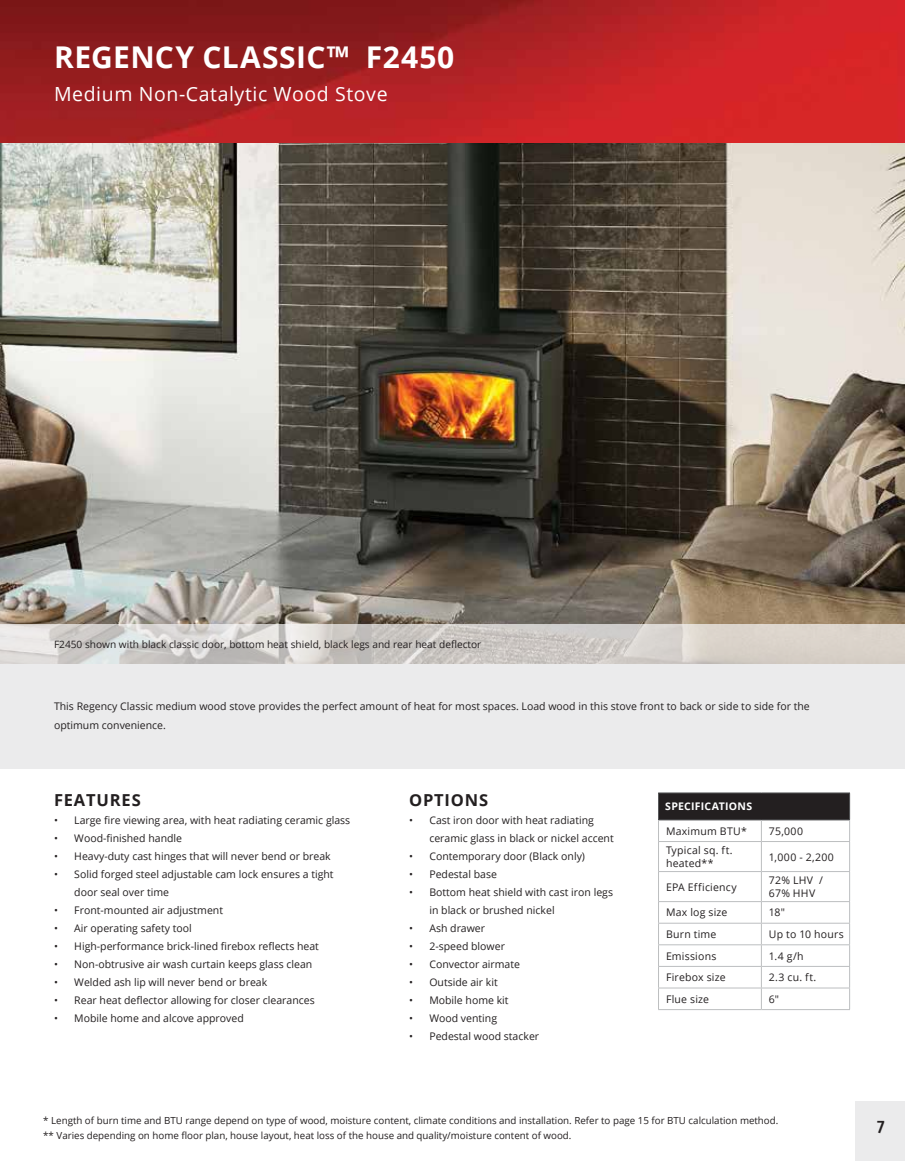
<style>
.page{position:relative;width:905px;height:1161px;background:#fff}
.page>*{position:absolute;margin:0;border:0;box-sizing:border-box;transform-origin:0 0}
.t1{font:700 30px "Open Sans";letter-spacing:.02em;color:#fff}
.t2{font:19.5px "Open Sans";letter-spacing:.03em;color:#fff}
.t3{font:500 18px "Fira Sans Condensed";color:#231f20}
.t4{font:700 16.5px "Open Sans";letter-spacing:.05em;color:#231f20}
.t5{font:10.5px/18px "Open Sans";color:#231f20}
.t6{font:10.5px/13.5px "Open Sans";letter-spacing:.02em;color:#231f20}
.t7{font:10.5px "Open Sans";letter-spacing:.025em;color:#231f20}
.t8{font:700 10.5px "Open Sans";letter-spacing:.025em;color:#fff}
.t9{font:10.5px/13.5px "Open Sans";letter-spacing:.03em;color:#231f20}
.t10{font:10.2px "Open Sans";color:#231f20}
.t11{font:9.75px/15px "Open Sans";color:#231f20}
</style>
<div class="page">
<div style="left:855px;top:1102px;width:49px;height:59px;background:#ebebec"></div>
<div style="left:0;top:644px;width:904px;height:125px;background:#ebebec"></div>
<img style="left:0;top:143px;width:904px;height:481px">
<img style="left:0;top:0;width:904px;height:143px">
<svg style="left:0;top:624px;width:904px;height:39px;background:#d3cfcb"></svg>
<div style="left:658px;top:793px;width:191px;height:27px;background:#231f20"></div>
<hr style="left:658px;top:793px;width:103px;height:1px;background:#58595b">
<hr style="left:761px;top:793px;width:89px;height:1px;background:#58595b">
<hr style="left:658px;top:820px;width:103px;height:1px;background:#58595b">
<hr style="left:761px;top:820px;width:89px;height:1px;background:#58595b">
<hr style="left:658px;top:841px;width:103px;height:1px;background:#bcbec0">
<hr style="left:761px;top:841px;width:89px;height:1px;background:#bcbec0">
<hr style="left:658px;top:871px;width:103px;height:1px;background:#bcbec0">
<hr style="left:761px;top:871px;width:89px;height:1px;background:#bcbec0">
<hr style="left:658px;top:901px;width:103px;height:1px;background:#bcbec0">
<hr style="left:761px;top:901px;width:89px;height:1px;background:#bcbec0">
<hr style="left:658px;top:923px;width:103px;height:1px;background:#bcbec0">
<hr style="left:761px;top:923px;width:89px;height:1px;background:#bcbec0">
<hr style="left:658px;top:944px;width:103px;height:1px;background:#bcbec0">
<hr style="left:761px;top:944px;width:89px;height:1px;background:#bcbec0">
<hr style="left:658px;top:966px;width:103px;height:1px;background:#bcbec0">
<hr style="left:761px;top:966px;width:89px;height:1px;background:#bcbec0">
<hr style="left:658px;top:988px;width:103px;height:1px;background:#bcbec0">
<svg style="left:658px;top:793px;width:1px;height:216px"></svg>
<hr style="left:761px;top:988px;width:89px;height:1px;background:#bcbec0">
<svg style="left:761px;top:820px;width:1px;height:189px"></svg>
<svg style="left:849px;top:793px;width:1px;height:216px"></svg>
<hr style="left:658px;top:1009px;width:103px;height:1px;background:#bcbec0">
<hr style="left:761px;top:1009px;width:89px;height:1px;background:#bcbec0">
<h1 class="t1" style="left:54px;top:36px;width:402px">REGENCY CLASSIC™ F2450</h1>
<h2 class="t2" style="left:54px;top:81px;width:335px">Medium Non-Catalytic Wood Stove</h2>
<p class="t10" style="left:54px;top:638px;width:429px">F2450 shown with black classic door, bottom heat shield, black legs and rear heat deflector</p>
<p class="t5" style="left:54px;top:696px;width:757px;line-height:19.5px">This Regency Classic medium wood stove provides the perfect amount of heat for most spaces. Load wood in this stove front to back or side to side for the optimum convenience.</p>
<h3 class="t4" style="left:54px;top:789px;width:88px">FEATURES</h3>
<p class="t5" style="left:54px;top:811px;width:298px">• Large fire viewing area, with heat radiating ceramic glass</p>
<p class="t5" style="left:54px;top:829px;width:130px">• Wood-finished handle</p>
<p class="t5" style="left:54px;top:847px;width:278px">• Heavy-duty cast hinges that will never bend or break</p>
<p class="t5" style="left:74px;top:865px;width:261px;text-indent:-20px">• Solid forged steel adjustable cam lock ensures a tight door seal over time</p>
<p class="t5" style="left:54px;top:901px;width:171px">• Front-mounted air adjustment</p>
<p class="t5" style="left:54px;top:919px;width:139px">• Air operating safety tool</p>
<p class="t5" style="left:54px;top:937px;width:266px">• High-performance brick-lined firebox reflects heat</p>
<p class="t5" style="left:54px;top:955px;width:260px">• Non-obtrusive air wash curtain keeps glass clean</p>
<p class="t5" style="left:54px;top:973px;width:215px">• Welded ash lip will never bend or break</p>
<p class="t5" style="left:54px;top:991px;width:262px">• Rear heat deflector allowing for closer clearances</p>
<p class="t5" style="left:54px;top:1009px;width:191px">• Mobile home and alcove approved</p>
<h3 class="t4" style="left:409px;top:789px;width:81px">OPTIONS</h3>
<p class="t5" style="left:429px;top:811px;width:186px;text-indent:-20px">• Cast iron door with heat radiating ceramic glass in black or nickel accent</p>
<p class="t5" style="left:409px;top:847px;width:177px">• Contemporary door (Black only)</p>
<p class="t5" style="left:409px;top:865px;width:89px">• Pedestal base</p>
<p class="t5" style="left:429px;top:883px;width:185px;text-indent:-20px">• Bottom heat shield with cast iron legs in black or brushed nickel</p>
<p class="t5" style="left:409px;top:919px;width:77px">• Ash drawer</p>
<p class="t5" style="left:409px;top:937px;width:97px">• 2-speed blower</p>
<p class="t5" style="left:409px;top:955px;width:112px">• Convector airmate</p>
<p class="t5" style="left:409px;top:973px;width:90px">• Outside air kit</p>
<p class="t5" style="left:409px;top:991px;width:101px">• Mobile home kit</p>
<p class="t5" style="left:409px;top:1009px;width:89px">• Wood venting</p>
<p class="t5" style="left:409px;top:1027px;width:131px">• Pedestal wood stacker</p>
<p class="t8" style="left:665px;top:799px;width:88px">SPECIFICATIONS</p>
<p class="t7" style="left:666px;top:824px;width:82px">Maximum BTU*</p>
<p class="t5" style="left:768px;top:822px;width:36px">75,000</p>
<p class="t6" style="left:666px;top:843px;width:68px">Typical sq. ft. heated**</p>
<p class="t5" style="left:768px;top:847px;width:66px">1,000 - 2,200</p>
<p class="t6" style="left:666px;top:880px;width:72px">EPA Efficiency</p>
<p class="t9" style="left:768px;top:873px;width:56px">72% LHV /<br>67% HHV</p>
<p class="t6" style="left:666px;top:906px;width:63px">Max log size</p>
<p class="t5" style="left:768px;top:903px;width:18px">18"</p>
<p class="t7" style="left:666px;top:927px;width:52px">Burn time</p>
<p class="t6" style="left:768px;top:927px;width:76px">Up to 10 hours</p>
<p class="t6" style="left:666px;top:949px;width:52px">Emissions</p>
<p class="t5" style="left:768px;top:947px;width:36px">1.4 g/h</p>
<p class="t5" style="left:666px;top:968px;width:61px">Firebox size</p>
<p class="t5" style="left:768px;top:968px;width:49px">2.3 cu. ft.</p>
<p class="t6" style="left:666px;top:992px;width:45px">Flue size</p>
<p class="t5" style="left:768px;top:990px;width:12px">6"</p>
<p class="t11" style="left:43px;top:1112px;width:736px">* Length of burn time and BTU range depend on type of wood, moisture content, climate conditions and installation. Refer to page 15 for BTU calculation method. ** Varies depending on home floor plan, house layout, heat loss of the house and quality/moisture content of wood.</p>
<h3 class="t3" style="left:877px;top:1113px;width:9px">7</h3>
</div>
